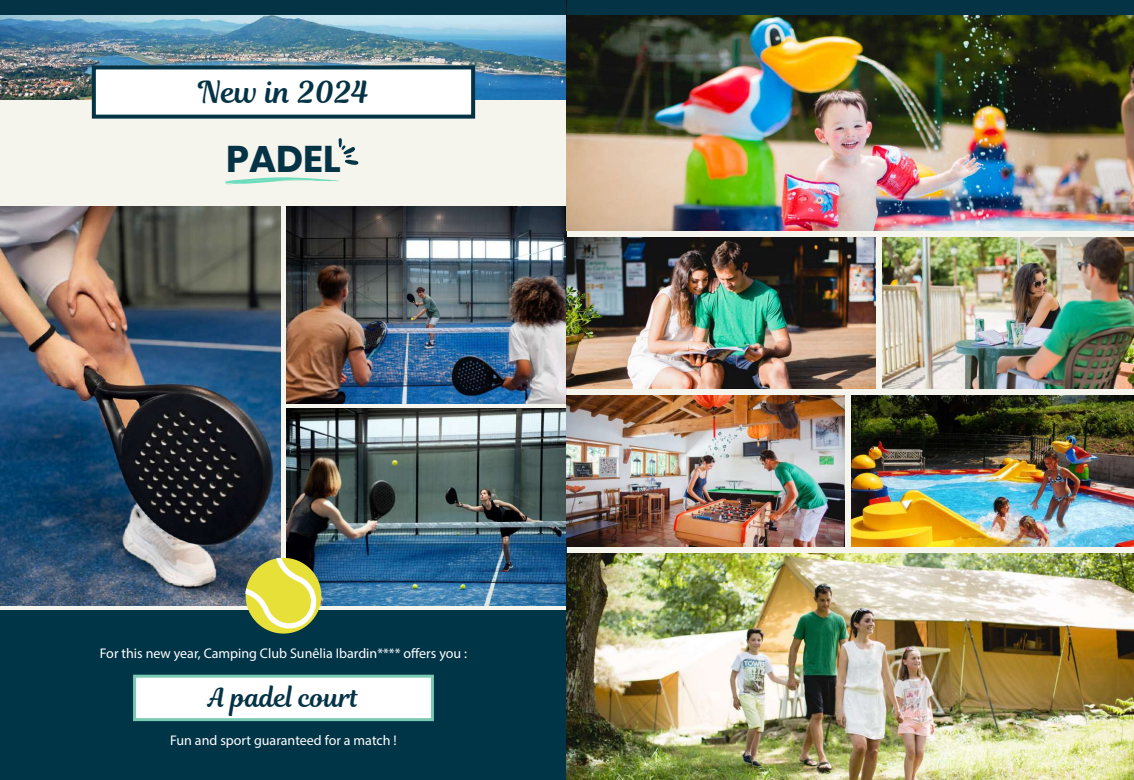
<style>
.page{position:relative;width:1134px;height:780px;background:#f5f4ed}
.page>*{position:absolute;margin:0;border:0;box-sizing:border-box;transform-origin:0 0}
.t1{font:700 37px "Poppins";color:#053346}
.t2{font:30px "Magnolia Script";color:#053346}
.t3{font:26px "Magnolia Script";color:#053346}
.t4{font:14px "Myriad Pro";color:#fff}
</style>
<div class="page">
<img style="left:0;top:14px;width:567px;height:85px">
<div style="left:0;top:0;width:567px;height:14px;background:#053346"></div>
<div style="left:92px;top:65px;width:383px;height:54px;background:#fff;border:4px solid #053346"></div>
<img style="left:0;top:206px;width:281px;height:399px">
<img style="left:286px;top:206px;width:281px;height:197px">
<div style="left:0;top:611px;width:567px;height:169px;background:#003447"></div>
<img style="left:286px;top:408px;width:281px;height:197px">
<svg style="left:339px;top:138px;width:19px;height:27px"></svg>
<svg style="left:225px;top:177px;width:114px;height:7px"></svg>
<div style="left:133px;top:674px;width:301px;height:47px;background:#fff;border:3px solid #7acab4"></div>
<img style="left:567px;top:14px;width:567px;height:217px">
<img style="left:567px;top:238px;width:309px;height:151px">
<img style="left:883px;top:238px;width:251px;height:151px">
<img style="left:567px;top:553px;width:567px;height:227px">
<img style="left:567px;top:395px;width:277px;height:151px">
<img style="left:851px;top:395px;width:283px;height:151px">
<div style="left:567px;top:0;width:567px;height:14px;background:#053346"></div>
<svg style="left:245px;top:557px;width:76px;height:76px"></svg>
<h2 class="t2" style="left:198px;top:71px;width:172px">New in 2024</h2>
<h1 class="t1" style="left:226px;top:138px;width:116px">PADEL</h1>
<p class="t4" style="left:100px;top:645px;width:369px">For this new year, Camping Club Sunêlia Ibardin**** offers you :</p>
<h3 class="t3" style="left:208px;top:679px;width:152px">A padel court</h3>
<p class="t4" style="left:170px;top:731px;width:228px">Fun and sport guaranteed for a match !</p>
</div>
